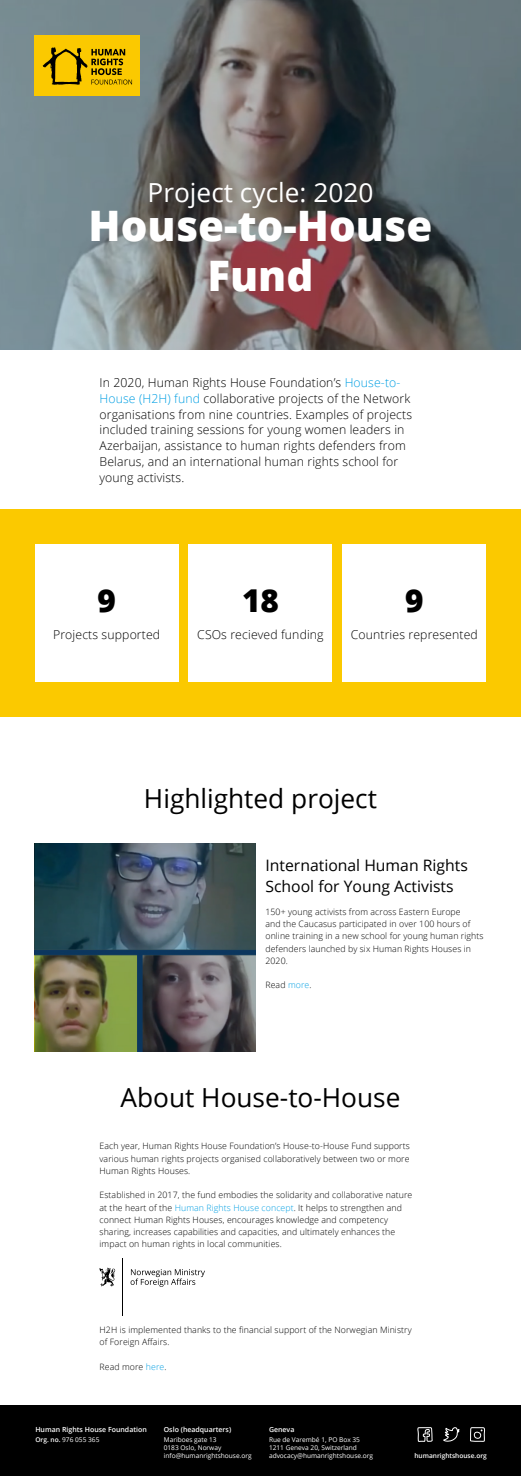
<style>
.page{position:relative;width:521px;height:1476px;background:#fff}
.page>*{position:absolute;margin:0;border:0;box-sizing:border-box;transform-origin:0 0}
.t1{font:800 42px/50.4px "Open Sans";color:#fff;text-align:center}
.t2{font:800 31.5px "Open Sans";color:#000}
.t3{font:26.25px "Open Sans";color:#000}
.t4{font:26.25px "Open Sans";color:#fff}
.t5{font:15.75px/21px "Open Sans";color:#000}
.t6{font:300 12.25px/15.8px "Open Sans";letter-spacing:.01em;color:#000}
.t7{font:300 8.75px/12.2px "Open Sans";letter-spacing:.01em;color:#000}
.t8{font:600 7px "Open Sans";color:#fff}
.t9{font:6.56px/7.9px "Open Sans";color:#fff}
.t10{font:600 6.56px "Open Sans";color:#fff}
.s1{color:#009fe3}
.s2{font-weight:600}
</style>
<div class="page">
<div style="left:0;top:509px;width:521px;height:208px;background:#fbc900"></div>
<svg style="left:0;top:0;width:521px;height:350px;background:#676a6c"></svg>
<div style="left:35px;top:544px;width:144px;height:138px;background:#fff"></div>
<div style="left:35px;top:35px;width:105px;height:60px;background:#fbc900"></div>
<svg style="left:43px;top:47px;width:89px;height:38px"></svg>
<div style="left:342px;top:544px;width:144px;height:138px;background:#fff"></div>
<div style="left:189px;top:544px;width:143px;height:138px;background:#fff"></div>
<div style="left:0;top:1405px;width:521px;height:35px;background:#000"></div>
<div style="left:0;top:1440px;width:521px;height:36px;background:#000"></div>
<svg style="left:443px;top:1427px;width:17px;height:15px"></svg>
<svg style="left:417px;top:1427px;width:16px;height:15px"></svg>
<svg style="left:470px;top:1427px;width:15px;height:15px"></svg>
<img style="left:35px;top:843px;width:220px;height:208px">
<svg style="left:100px;top:1267px;width:15px;height:19px"></svg>
<svg style="left:131px;top:1269px;width:74px;height:17px"></svg>
<hr style="left:123px;top:1258px;width:1px;height:57px;background:#000">
<h3 class="t4" style="left:148px;top:175px;width:227px">Project cycle: 2020</h3>
<h1 class="t1" style="left:89px;top:198px;width:345px">House-to-House<br>Fund</h1>
<p class="t6" style="left:100px;top:374px;width:314px">In 2020, Human Rights House Foundation’s <span class="s1">House-to-House (H2H) fund</span> collaborative projects of the Network organisations from nine countries. Examples of projects included training sessions for young women leaders in Azerbaijan, assistance to human rights defenders from Belarus, and an international human rights school for young activists.</p>
<h2 class="t2" style="left:97px;top:576px;width:20px">9</h2>
<h2 class="t2" style="left:242px;top:576px;width:38px">18</h2>
<h2 class="t2" style="left:405px;top:576px;width:20px">9</h2>
<h3 class="t6" style="left:53px;top:626px;width:109px">Projects supported</h3>
<h3 class="t6" style="left:197px;top:626px;width:128px">CSOs recieved funding</h3>
<h3 class="t6" style="left:351px;top:626px;width:128px">Countries represented</h3>
<h3 class="t3" style="left:144px;top:780px;width:234px">Highlighted project</h3>
<h3 class="t5" style="left:265px;top:854px;width:204px">International Human Rights<br>School for Young Activists</h3>
<p class="t7" style="left:265px;top:905px;width:220px">150+ young activists from across Eastern Europe<br>and the Caucasus participated in over 100 hours of online training in a new school for young human rights defenders launched by six Human Rights Houses in 2020.</p>
<p class="t7" style="left:265px;top:978px;width:48px">Read <span class="s1">more</span>.</p>
<h3 class="t3" style="left:120px;top:1079px;width:281px">About House-to-House</h3>
<p class="t7" style="left:100px;top:1139px;width:312px;text-align:justify">Each year, Human Rights House Foundation’s House-to-House Fund supports various human rights projects organised collaboratively between two or more Human Rights Houses.</p>
<p class="t7" style="left:100px;top:1188px;width:314px">Established in 2017, the fund embodies the solidarity and collaborative nature at the heart of the <span class="s1">Human Rights House concept</span>. It helps to strengthen and connect Human Rights Houses, encourages knowledge and competency sharing, increases capabilities and capacities, and ultimately enhances the impact on human rights in local communities.</p>
<p class="t7" style="left:100px;top:1323px;width:314px">H2H is implemented thanks to the financial support of the Norwegian Ministry of Foreign Affairs.</p>
<p class="t7" style="left:100px;top:1360px;width:68px">Read more <span class="s1">here</span>.</p>
<p class="t8" style="left:35px;top:1424px;width:113px">Human Rights House Foundation</p>
<p class="t9" style="left:35px;top:1435px;width:66px"><span class="s2">Org. no.</span> 976 055 365</p>
<p class="t8" style="left:164px;top:1424px;width:69px">Oslo (headquarters)</p>
<p class="t9" style="left:164px;top:1435px;width:89px">Mariboes gate 13<br>0183 Oslo, Norway info@humanrightshouse.org</p>
<p class="t8" style="left:269px;top:1424px;width:27px">Geneva</p>
<p class="t9" style="left:269px;top:1435px;width:106px">Rue de Varembé 1, PO Box 35<br>1211 Geneva 20, Switzerland advocacy@humanrightshouse.org</p>
<p class="t10" style="left:414px;top:1451px;width:74px">humanrightshouse.org</p>
</div>
